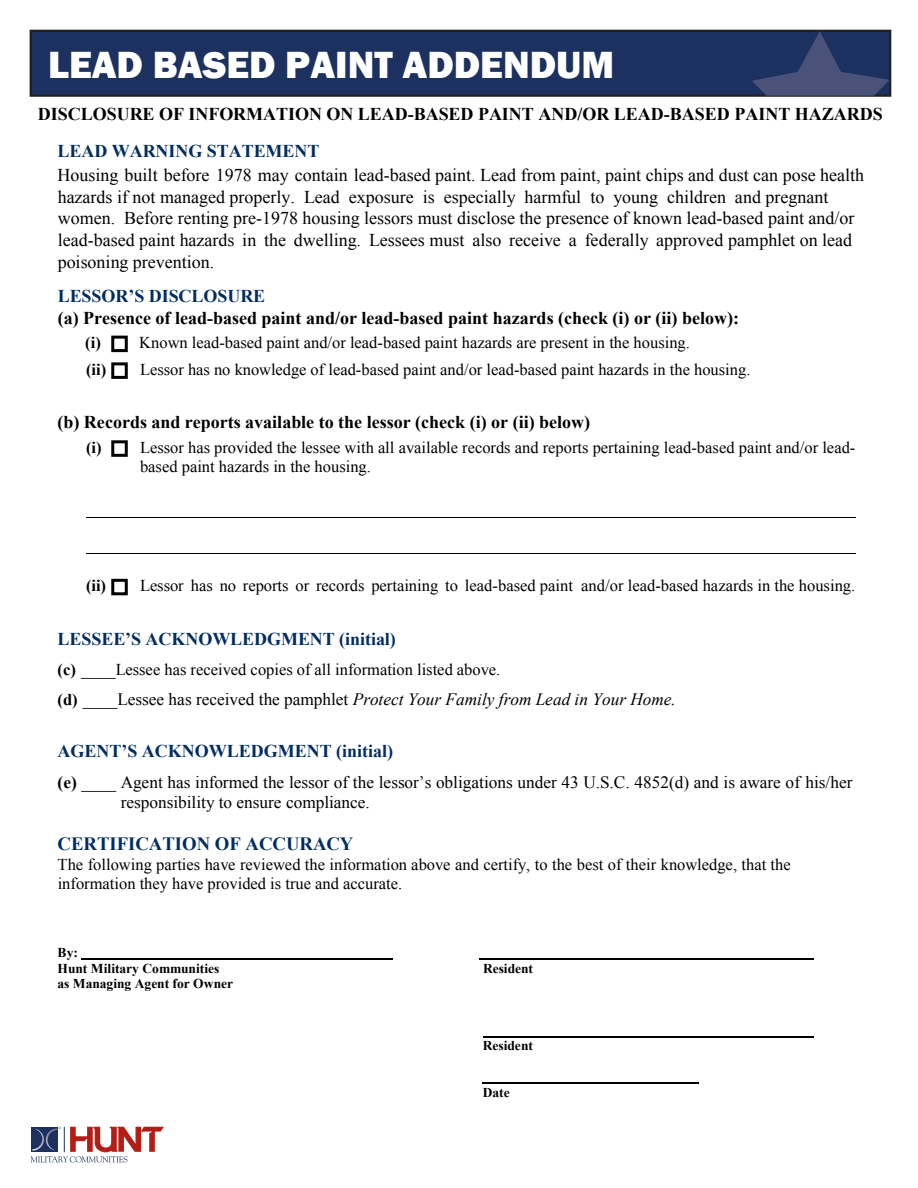
<style>
.page{position:relative;width:918px;height:1188px;background:#fff}
.page>*{position:absolute;margin:0;border:0;box-sizing:border-box;transform-origin:0 0}
.t1{font:800 39px "Franklin Gothic";color:#fff}
.t2{font:700 18.75px "Times New Roman";color:#002d62}
.t3{font:18px/21.6px "Times New Roman";color:#000}
.t4{font:700 18px "Times New Roman";color:#000}
.t5{font:700 18px "Times New Roman";letter-spacing:-.005em;color:#002d62}
.t6{font:17.25px/20.7px "Times New Roman";color:#000}
.t7{font:italic 17.25px "Times New Roman";color:#000}
.t8{font:16.5px/19.8px "Times New Roman";color:#000}
.t9{font:700 16.5px "Times New Roman";color:#000}
.t10{font:700 13.5px/15.5px "Times New Roman";color:#000}
.s1{font-weight:700}
.s2{font-size:17.25px}
.s3{font-weight:700;font-style:normal;font-size:16.5px}
.s4{font-style:normal}
</style>
<div class="page">
<div style="left:30px;top:30px;width:861px;height:67px;background:#1c3160;border:2px solid #231f20"></div>
<svg style="left:752px;top:31px;width:138px;height:65px"></svg>
<svg style="left:31px;top:1126px;width:133px;height:36px"></svg>
<div style="left:111px;top:336px;width:17px;height:16px;border:3px solid #000"></div>
<div style="left:111px;top:362px;width:17px;height:17px;border:3px solid #000"></div>
<div style="left:111px;top:579px;width:17px;height:16px;border:3px solid #000"></div>
<hr style="left:86px;top:517px;width:769px;height:1px;background:#000">
<div style="left:111px;top:440px;width:17px;height:17px;border:3px solid #000"></div>
<hr style="left:86px;top:553px;width:769px;height:1px;background:#000">
<hr style="left:81px;top:959px;width:312px;height:1px;background:#000">
<hr style="left:480px;top:959px;width:334px;height:1px;background:#000">
<hr style="left:483px;top:1036px;width:331px;height:2px;background:#000">
<hr style="left:483px;top:1083px;width:216px;height:1px;background:#000">
<h1 class="t1" style="left:48px;top:40px;width:568px">LEAD BASED PAINT ADDENDUM</h1>
<p class="t4" style="left:38px;top:102px;width:846px">DISCLOSURE OF INFORMATION ON LEAD-BASED PAINT AND/OR LEAD-BASED PAINT HAZARDS</p>
<p class="t5" style="left:58px;top:139px;width:263px">LEAD WARNING STATEMENT</p>
<p class="t3" style="left:58px;top:164px;width:808px">Housing built before 1978 may contain lead-based paint. Lead from paint, paint chips and dust can pose health hazards if not managed properly. Lead exposure is especially harmful to young children and pregnant women. Before renting pre-1978 housing lessors must disclose the presence of known lead-based paint and/or lead-based paint hazards in the dwelling. Lessees must also receive a federally approved pamphlet on lead poisoning prevention.</p>
<p class="t5" style="left:58px;top:284px;width:209px">LESSOR’S DISCLOSURE</p>
<p class="t4" style="left:58px;top:306px;width:683px">(a) Presence of lead-based paint and/or lead-based paint hazards (check (i) or (ii) below):</p>
<p class="t8" style="left:85px;top:329px;width:606px;line-height:26.7px"><span class="s1">(i)</span> Known lead-based paint and/or lead-based paint hazards are present in the housing. <span class="s1">(ii)</span></p>
<p class="t8" style="left:140px;top:359px;width:612px">Lessor has no knowledge of lead-based paint and/or lead-based paint hazards in the housing.</p>
<p class="t4" style="left:58px;top:410px;width:534px">(b) Records and reports available to the lessor (check (i) or (ii) below)</p>
<p class="t8" style="left:140px;top:437px;width:717px;text-indent:-54px"><span class="s1">(i)</span> Lessor has provided the lessee with all available records and reports pertaining lead-based paint and/or lead&shy;based paint hazards in the housing.</p>
<p class="t9" style="left:86px;top:574px;width:22px">(ii)</p>
<p class="t8" style="left:140px;top:576px;width:717px">Lessor has no reports or records pertaining to lead-based paint and/or lead-based hazards in the housing.</p>
<p class="t5" style="left:58px;top:626px;width:340px">LESSEE’S ACKNOWLEDGMENT (initial)</p>
<p class="t8" style="left:58px;top:660px;width:444px"><span class="s1">(c)</span> <span class="s2">____</span>Lessee has received copies of all information listed above.</p>
<p class="t7" style="left:58px;top:687px;width:620px"><span class="s3">(d)</span> <span class="s4">____Lessee has received the pamphlet</span> Protect Your Family from Lead in Your Home.</p>
<p class="t5" style="left:58px;top:739px;width:337px">AGENT’S ACKNOWLEDGMENT (initial)</p>
<p class="t6" style="left:121px;top:771px;width:733px;text-indent:-63px"><span class="s1">(e)</span> ____ Agent has informed the lessor of the lessor’s obligations under 43 U.S.C. 4852(d) and is aware of his/her responsibility to ensure compliance.</p>
<p class="t2" style="left:58px;top:831px;width:297px">CERTIFICATION OF ACCURACY</p>
<p class="t8" style="left:58px;top:854px;width:735px">The following parties have reviewed the information above and certify, to the best of their knowledge, that the information they have provided is true and accurate.</p>
<p class="t10" style="left:58px;top:945px;width:163px">By:<br>Hunt Military Communities</p>
<p class="t10" style="left:58px;top:976px;width:177px">as Managing Agent for Owner</p>
<p class="t10" style="left:483px;top:960px;width:51px">Resident</p>
<p class="t10" style="left:483px;top:1038px;width:52px">Resident</p>
<p class="t10" style="left:483px;top:1084px;width:28px">Date</p>
</div>
